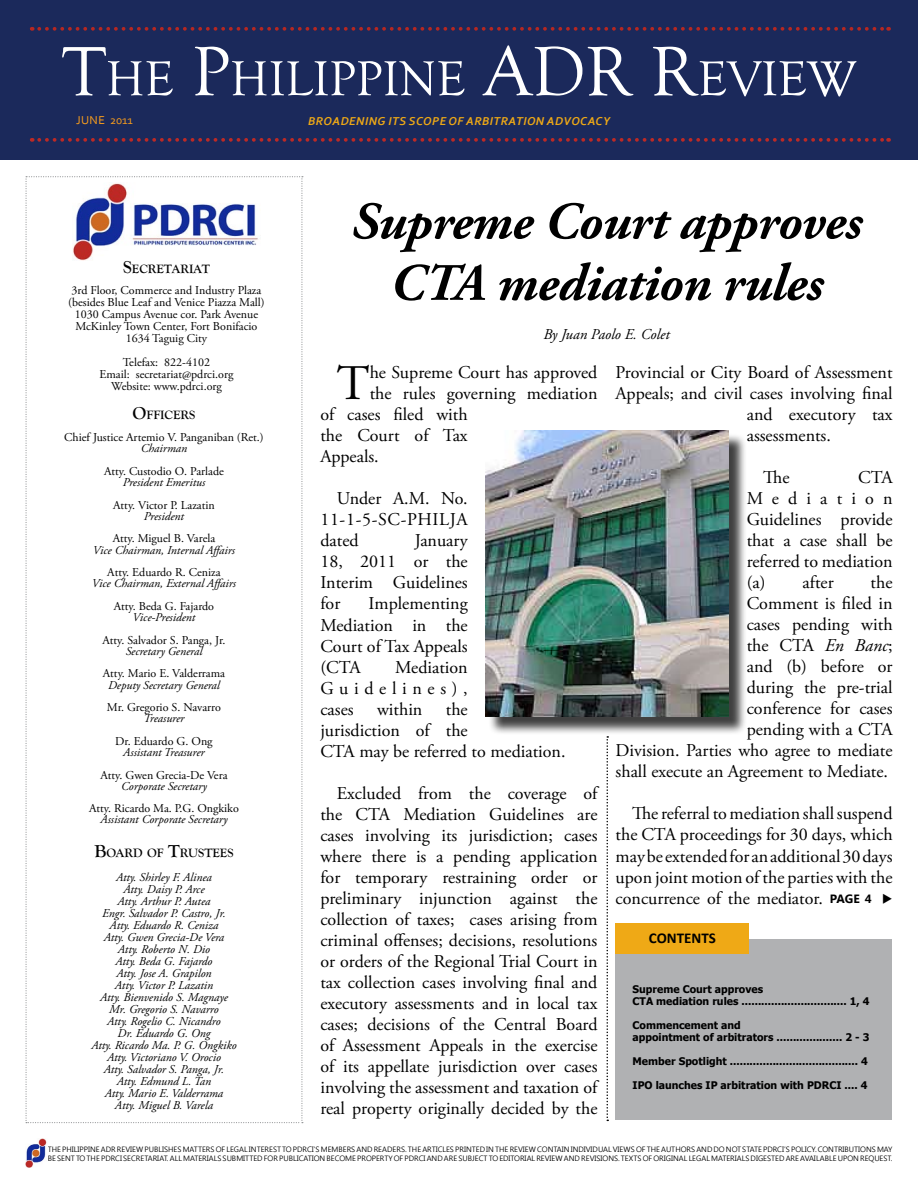
<style>
.page{position:relative;width:918px;height:1188px;background:#fff}
.page>*{position:absolute;margin:0;border:0;box-sizing:border-box;transform-origin:0 0}
.t1{font:italic 700 52.5px/61.5px "Adobe Garamond Pro";letter-spacing:-.01em;color:#000;text-align:center}
.t2{font:50.4px "Goudy Old Style T";color:#fff}
.t3{font:49.65px "Adobe Garamond Pro";color:#000}
.t4{font:18px/21px "Adobe Garamond Pro";color:#000;text-align:justify}
.t5{font:italic 15px "Adobe Garamond Pro";color:#000}
.t6{font:700 15px "Calibri";color:#000}
.t7{font:700 12.6px "Goudy Old Style T";color:#000}
.t8{font:italic 12px/12px "Adobe Garamond Pro";color:#000;text-align:center}
.t9{font:12px/12px "Adobe Garamond Pro";color:#000;text-align:center}
.t10{font:italic 700 12px "Corbel";letter-spacing:.04em;color:#efa916}
.t11{font:12px "Corbel";letter-spacing:.02em;color:#f99d1c}
.t12{font:700 10.5px/12px "Tahoma";color:#000}
.t13{font:7.5px/9px "Malgun Gothic";color:#000}
.s1{font-size:72px}
.s2{font-size:18px}
.s3{font-style:italic}
.s4{font-family:"Gisha";font-weight:700;font-size:12px}
</style>
<div class="page">
<svg style="left:26px;top:176px;width:277px;height:947px"></svg>
<img style="left:73px;top:182px;width:187px;height:79px">
<img style="left:25px;top:1138px;width:22px;height:30px">
<div style="left:616px;top:939px;width:276px;height:181px;background:#b0b1b3"></div>
<div style="left:616px;top:924px;width:133px;height:30px;background:#efa916"></div>
<div style="left:0;top:0;width:918px;height:159px;background:#1b295b"></div>
<svg style="left:39px;top:27px;width:850px;height:4px"></svg>
<svg style="left:39px;top:138px;width:850px;height:4px"></svg>
<svg style="left:606px;top:736px;width:2px;height:385px"></svg>
<div style="left:488px;top:433px;width:259px;height:302px;background:#000;opacity:.75"></div>
<img style="left:486px;top:431px;width:243px;height:285px">
<h2 class="t2" style="left:62px;top:51px;width:795px"><span class="s1">T</span>HE <span class="s1">P</span>HILIPPINE <span class="s1">ADR R</span>EVIEW</h2>
<p class="t11" style="left:76px;top:113px;width:58px">JUNE 2011</p>
<p class="t10" style="left:308px;top:113px;width:303px">BROADENING ITS SCOPE OF ARBITRATION ADVOCACY</p>
<p class="t7" style="left:123px;top:262px;width:88px"><span class="s2">S</span>ECRETARIAT</p>
<p class="t9" style="left:68px;top:284px;width:198px">3rd Floor, Commerce and Industry Plaza (besides Blue Leaf and Venice Piazza Mall)<br>1030 Campus Avenue cor. Park Avenue McKinley Town Center, Fort Bonifacio 1634 Taguig City</p>
<p class="t9" style="left:100px;top:356px;width:135px">Telefax: 822-4102<br>Email: secretariat@pdrci.org<br>Website: www.pdrci.org</p>
<p class="t7" style="left:133px;top:407px;width:64px"><span class="s2">O</span>FFICERS</p>
<p class="t9" style="left:64px;top:432px;width:201px">Chief Justice Artemio V. Panganiban (Ret.)</p>
<p class="t8" style="left:141px;top:443px;width:48px">Chairman</p>
<p class="t9" style="left:104px;top:465px;width:121px">Atty. Custodio O. Parlade</p>
<p class="t8" style="left:123px;top:477px;width:84px">President Emeritus</p>
<p class="t9" style="left:113px;top:499px;width:103px">Atty. Victor P. Lazatin</p>
<p class="t8" style="left:144px;top:510px;width:42px">President</p>
<p class="t9" style="left:113px;top:533px;width:104px">Atty. Miguel B. Varela</p>
<p class="t8" style="left:93px;top:544px;width:144px">Vice Chairman, Internal Affairs</p>
<p class="t9" style="left:107px;top:567px;width:115px">Atty. Eduardo R. Ceniza</p>
<p class="t8" style="left:92px;top:578px;width:146px">Vice Chairman, External Affairs</p>
<p class="t9" style="left:114px;top:600px;width:102px">Atty. Beda G. Fajardo</p>
<p class="t8" style="left:133px;top:612px;width:64px">Vice-President</p>
<p class="t9" style="left:102px;top:634px;width:125px">Atty. Salvador S. Panga, Jr.</p>
<p class="t8" style="left:126px;top:645px;width:78px">Secretary General</p>
<p class="t9" style="left:103px;top:668px;width:124px">Atty. Mario E. Valderrama</p>
<p class="t8" style="left:108px;top:679px;width:113px">Deputy Secretary General</p>
<p class="t9" style="left:107px;top:702px;width:116px">Mr. Gregorio S. Navarro</p>
<p class="t8" style="left:144px;top:713px;width:42px">Treasurer</p>
<p class="t9" style="left:115px;top:735px;width:99px">Dr. Eduardo G. Ong</p>
<p class="t8" style="left:123px;top:747px;width:83px">Assistant Treasurer</p>
<p class="t9" style="left:100px;top:769px;width:129px">Atty. Gwen Grecia-De Vera</p>
<p class="t8" style="left:121px;top:780px;width:87px">Corporate Secretary</p>
<p class="t9" style="left:89px;top:803px;width:151px">Atty. Ricardo Ma. P.G. Ongkiko</p>
<p class="t8" style="left:101px;top:814px;width:128px">Assistant Corporate Secretary</p>
<p class="t7" style="left:94px;top:846px;width:141px"><span class="s2">B</span>OARD OF <span class="s2">T</span>RUSTEES</p>
<p class="t8" style="left:91px;top:871px;width:147px">Atty. Shirley F. Alinea<br>Atty. Daisy P. Arce<br>Atty. Arthur P. Autea<br>Engr. Salvador P. Castro, Jr.<br>Atty. Eduardo R. Ceniza<br>Atty. Gwen Grecia-De Vera<br>Atty. Roberto N. Dio<br>Atty. Beda G. Fajardo<br>Atty. Jose A. Grapilon<br>Atty. Victor P. Lazatin<br>Atty. Bienvenido S. Magnaye<br>Mr. Gregorio S. Navarro<br>Atty. Rogelio C. Nicandro<br>Dr. Eduardo G. Ong<br>Atty. Ricardo Ma. P. G. Ongkiko<br>Atty. Victoriano V. Orocio<br>Atty. Salvador S. Panga, Jr.<br>Atty. Edmund L. Tan<br>Atty. Mario E. Valderrama<br>Atty. Miguel B. Varela</p>
<h1 class="t1" style="left:351px;top:192px;width:512px">Supreme Court approves<br>CTA mediation rules</h1>
<p class="t5" style="left:543px;top:325px;width:128px">By Juan Paolo E. Colet</p>
<h3 class="t3" style="left:337px;top:354px;width:34px">T</h3>
<p class="t4" style="left:370px;top:363px;width:229px">he Supreme Court has approved</p>
<p class="t4" style="left:370px;top:384px;width:229px">the rules governing mediation</p>
<p class="t4" style="left:320px;top:405px;width:149px">of cases filed with</p>
<p class="t4" style="left:320px;top:426px;width:149px">the Court of Tax</p>
<p class="t4" style="left:320px;top:447px;width:60px">Appeals.</p>
<p class="t4" style="left:320px;top:489px;width:149px;text-indent:17px">Under A.M. No.<br>11-1-5-SC-PHILJA dated</p>
<p class="t4" style="left:320px;top:531px;width:149px;text-indent:94px">January 18, 2011 or the Interim Guidelines for</p>
<p class="t4" style="left:320px;top:594px;width:149px;text-indent:48px">Implementing Mediation in the Court of Tax Appeals (CTA</p>
<p class="t4" style="left:320px;top:657px;width:149px;text-indent:75px">Mediation Guidelines), cases</p>
<p class="t4" style="left:320px;top:699px;width:247px;text-align:left;text-indent:125px">the<br>jurisdiction of the<br>CTA may be referred to mediation.</p>
<p class="t4" style="left:320px;top:783px;width:279px;text-indent:17px">Excluded from the coverage of the CTA Mediation Guidelines are cases involving its jurisdiction; cases where there is a pending application for temporary restraining order or preliminary injunction against the collection of taxes; cases arising from criminal offenses; decisions, resolutions or orders of the Regional Trial Court in tax collection cases involving final and executory assessments and in local tax cases; decisions of the Central Board of Assessment Appeals in the exercise of its appellate jurisdiction over cases involving the assessment and taxation of real property originally decided by the</p>
<p class="t4" style="left:377px;top:699px;width:47px">within</p>
<p class="t4" style="left:616px;top:363px;width:278px">Provincial or City Board of Assessment</p>
<p class="t4" style="left:616px;top:384px;width:279px">Appeals; and civil cases involving final</p>
<p class="t4" style="left:747px;top:405px;width:147px">and executory tax</p>
<p class="t4" style="left:747px;top:426px;width:86px">assessments.</p>
<p class="t4" style="left:763px;top:468px;width:28px">The</p>
<p class="t4" style="left:747px;top:468px;width:147px;text-indent:111px">CTA Mediation Guidelines provide that a case shall be referred to mediation (a) after</p>
<p class="t4" style="left:616px;top:573px;width:279px;text-align:right">the<br>Comment is filed in<br>cases pending with<br>the CTA <span class="s3">En Banc</span>;<br>and (b) before or<br>during the pre-trial<br>conference for cases<br>pending with a CTA<br>Division. Parties who agree to mediate shall execute an Agreement to Mediate.</p>
<p class="t4" style="left:616px;top:804px;width:279px;text-indent:17px">The referral to mediation shall suspend the CTA proceedings for 30 days, which may be extended for an additional 30 days upon joint motion of the parties with the concurrence of the mediator. <span class="s4">page 4</span> ◆</p>
<p class="t6" style="left:649px;top:928px;width:68px">CONTENTS</p>
<p class="t12" style="left:633px;top:983px;width:238px">Supreme Court approves<br>CTA mediation rules ................................ 1, 4</p>
<p class="t12" style="left:633px;top:1019px;width:238px">Commencement and<br>appointment of arbitrators .................... 2 - 3</p>
<p class="t12" style="left:633px;top:1055px;width:237px">Member Spotlight ....................................... 4</p>
<p class="t12" style="left:633px;top:1079px;width:236px">IPO launches IP arbitration with PDRCI .... 4</p>
<p class="t13" style="left:48px;top:1145px;width:846px">THE PHILIPPINE ADR REVIEW PUBLISHES MATTERS OF LEGAL INTEREST TO PDRCI’S MEMBERS AND READERS. THE ARTICLES PRINTED IN THE REVIEW CONTAIN INDIVIDUAL VIEWS OF THE AUTHORS AND DO NOT STATE PDRCI’S POLICY. CONTRIBUTIONS MAY<br>BE SENT TO THE PDRCI SECRETARIAT. ALL MATERIALS SUBMITTED FOR PUBLICATION BECOME PROPERTY OF PDRCI AND ARE SUBJECT TO EDITORIAL REVIEW AND REVISIONS. TEXTS OF ORIGINAL LEGAL MATERIALS DIGESTED ARE AVAILABLE UPON REQUEST.</p>
</div>
